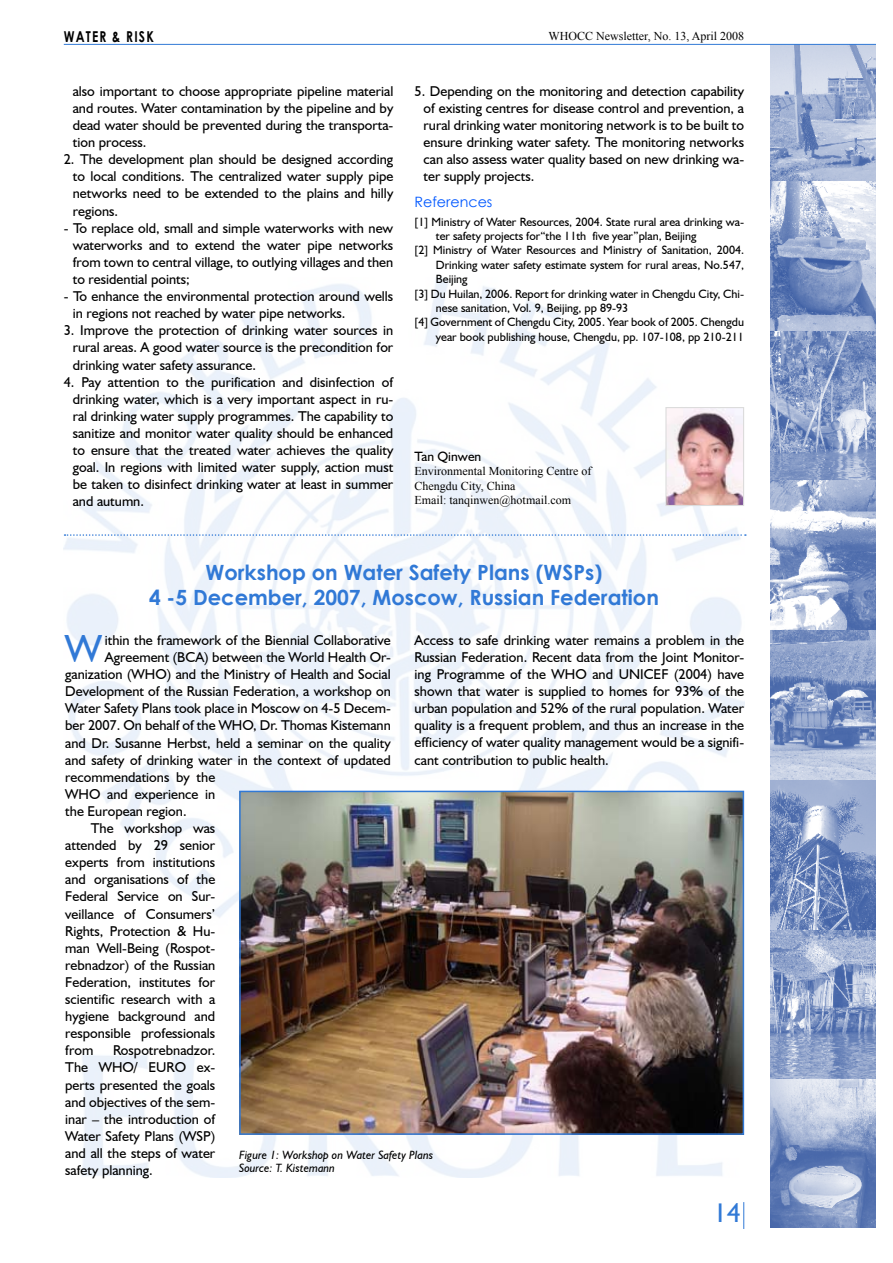
<style>
.page{position:relative;width:893px;height:1263px;background:#fff}
.page>*{position:absolute;margin:0;border:0;box-sizing:border-box;transform-origin:0 0}
.t1{font:39.3px "Humanist 521 BT";color:#3179d6}
.t2{font:27px "Humanist 521 BT";color:#3179d6}
.t3{font:700 21px/25.2px "Century Gothic";color:#3179d6;text-align:center}
.t4{font:700 15px "Century Gothic";letter-spacing:.1em;color:#000;scale:.8 1}
.t5{font:14.25px/17.1px "Humanist 521 BT";color:#000;text-align:justify}
.t6{font:14.25px "Century Gothic";color:#0158ff}
.t7{font:13.5px "Humanist 521 BT";color:#000}
.t8{font:12px "Humanist 521 BT";color:#000}
.t9{font:12px/14.4px "Times New Roman";color:#000}
.t10{font:italic 12px/13.5px "Humanist 521 BT";color:#000}
.s1{color:#fff}
</style>
<div class="page">
<img style="left:64px;top:277px;width:680px;height:901px">
<img style="left:770px;top:45px;width:106px;height:1183px">
<hr style="left:64px;top:44px;width:812px;height:1px;background:#3179d6">
<svg style="left:743px;top:1202px;width:1px;height:27px"></svg>
<img style="left:667px;top:409px;width:75px;height:95px">
<div style="left:665px;top:407px;width:79px;height:99px;border:1px solid #dcdcdc"></div>
<svg style="left:65px;top:534px;width:681px;height:2px"></svg>
<img style="left:242px;top:794px;width:499px;height:338px">
<div style="left:239px;top:791px;width:505px;height:344px;border:2px solid #3179d6"></div>
<p class="t4" style="left:64px;top:25px;width:114px">WATER &amp; RISK</p>
<p class="t9" style="left:549px;top:28px;width:197px">WHOCC Newsletter, No. 13, April 2008</p>
<p class="t5" style="left:73px;top:82px;width:322px">also important to choose appropriate pipeline material and routes. Water contamination by the pipeline and by dead water should be prevented during the transporta&shy;tion process.</p>
<p class="t5" style="left:73px;top:151px;width:322px;text-indent:-9px">2. The development plan should be designed according to local conditions. The centralized water supply pipe networks need to be extended to the plains and hilly regions.</p>
<p class="t5" style="left:73px;top:219px;width:322px;text-indent:-9px">- To replace old, small and simple waterworks with new waterworks and to extend the water pipe networks from town to central village, to outlying villages and then to residential points;</p>
<p class="t5" style="left:73px;top:287px;width:322px;text-indent:-9px">- To enhance the environmental protection around wells in regions not reached by water pipe networks.</p>
<p class="t5" style="left:73px;top:322px;width:322px;text-indent:-9px">3. Improve the protection of drinking water sources in rural areas. A good water source is the precondition for drinking water safety assurance.</p>
<p class="t5" style="left:73px;top:373px;width:322px;text-indent:-9px">4. Pay attention to the purification and disinfection of drinking water, which is a very important aspect in ru&shy;ral drinking water supply programmes. The capability to sanitize and monitor water quality should be enhanced to ensure that the treated water achieves the quality goal. In regions with limited water supply, action must be taken to disinfect drinking water at least in summer and autumn.</p>
<p class="t5" style="left:424px;top:82px;width:322px;text-indent:-9px">5. Depending on the monitoring and detection capability of existing centres for disease control and prevention, a rural drinking water monitoring network is to be built to ensure drinking water safety. The monitoring networks can also assess water quality based on new drinking wa&shy;ter supply projects.</p>
<p class="t6" style="left:415px;top:192px;width:79px">References</p>
<p class="t8" style="left:415px;top:214px;width:331px">[1] Ministry of Water Resources, 2004. State rural area drinking wa-</p>
<p class="t8" style="left:436px;top:229px;width:262px">ter safety projects for“the 11th five year”plan, Beijing</p>
<p class="t8" style="left:415px;top:243px;width:331px">[2] Ministry of Water Resources and Ministry of Sanitation, 2004.</p>
<p class="t8" style="left:436px;top:257px;width:310px">Drinking water safety estimate system for rural areas, No.547,</p>
<p class="t8" style="left:436px;top:272px;width:33px">Beijing</p>
<p class="t8" style="left:415px;top:286px;width:331px">[3] Du Huilan, 2006. Report for drinking water in Chengdu City, Chi-</p>
<p class="t8" style="left:436px;top:301px;width:194px">nese sanitation, Vol. 9, Beijing, pp 89-93</p>
<p class="t8" style="left:415px;top:315px;width:331px">[4] Government of Chengdu City, 2005. Year book of 2005. Chengdu</p>
<p class="t8" style="left:436px;top:329px;width:310px">year book publishing house, Chengdu, pp. 107-108, pp 210-211</p>
<p class="t7" style="left:415px;top:448px;width:68px">Tan Qinwen</p>
<p class="t9" style="left:415px;top:464px;width:178px">Environmental Monitoring Centre of<br>Chengdu City, China<br>Email: tanqinwen@hotmail.com</p>
<h3 class="t3" style="left:149px;top:559px;width:511px">Workshop on Water Safety Plans (WSPs)<br>4 -5 December, 2007, Moscow, Russian Federation</h3>
<p class="t5" style="left:415px;top:631px;width:331px">Access to safe drinking water remains a problem in the Russian Federation. Recent data from the Joint Monitor&shy;ing Programme of the WHO and UNICEF (2004) have shown that water is supplied to homes for 93% of the urban population and 52% of the rural population. Water quality is a frequent problem, and thus an increase in the efficiency of water quality management would be a signifi&shy;cant contribution to public health.</p>
<h1 class="t1" style="left:65px;top:624px;width:38px">W</h1>
<p class="t5" style="left:102px;top:631px;width:290px"><span class="s1">l</span>ithin the framework of the Biennial Collaborative</p>
<p class="t5" style="left:102px;top:648px;width:290px"><span class="s1">l</span>Agreement (BCA) between the World Health Or-</p>
<p class="t5" style="left:65px;top:665px;width:327px">ganization (WHO) and the Ministry of Health and Social</p>
<p class="t5" style="left:65px;top:682px;width:327px">Development of the Russian Federation, a workshop on</p>
<p class="t5" style="left:65px;top:700px;width:327px">Water Safety Plans took place in Moscow on 4-5 Decem-</p>
<p class="t5" style="left:65px;top:717px;width:327px">ber 2007. On behalf of the WHO, Dr. Thomas Kistemann</p>
<p class="t5" style="left:65px;top:734px;width:327px">and Dr. Susanne Herbst, held a seminar on the quality</p>
<p class="t5" style="left:65px;top:751px;width:327px">and safety of drinking water in the context of updated</p>
<p class="t5" style="left:65px;top:768px;width:152px">recommendations by the</p>
<p class="t5" style="left:65px;top:785px;width:152px">WHO and experience in</p>
<p class="t5" style="left:65px;top:802px;width:123px">the European region.</p>
<p class="t5" style="left:91px;top:819px;width:126px">The workshop was</p>
<p class="t5" style="left:65px;top:836px;width:151px">attended by 29 senior</p>
<p class="t5" style="left:65px;top:853px;width:152px">experts from institutions</p>
<p class="t5" style="left:65px;top:871px;width:152px">and organisations of the</p>
<p class="t5" style="left:65px;top:888px;width:152px">Federal Service on Sur-</p>
<p class="t5" style="left:65px;top:905px;width:152px">veillance of Consumers’</p>
<p class="t5" style="left:65px;top:922px;width:152px">Rights, Protection &amp; Hu-</p>
<p class="t5" style="left:65px;top:939px;width:152px">man Well-Being (Rospot-</p>
<p class="t5" style="left:65px;top:956px;width:151px">rebnadzor) of the Russian</p>
<p class="t5" style="left:65px;top:973px;width:151px">Federation, institutes for</p>
<p class="t5" style="left:65px;top:990px;width:152px">scientific research with a</p>
<p class="t5" style="left:65px;top:1007px;width:151px">hygiene background and</p>
<p class="t5" style="left:65px;top:1024px;width:151px">responsible professionals</p>
<p class="t5" style="left:65px;top:1042px;width:30px">from</p>
<p class="t5" style="left:65px;top:1042px;width:152px;text-indent:48px">Rospotrebnadzor.<br>The WHO/ EURO ex&shy;perts presented the goals and objectives of the sem&shy;inar – the introduction of Water Safety Plans (WSP) and all the steps of water safety planning.</p>
<p class="t10" style="left:239px;top:1148px;width:195px">Figure 1: Workshop on Water Safety Plans<br>Source: T. Kistemann</p>
<h2 class="t2" style="left:713px;top:1196px;width:29px">14</h2>
</div>
